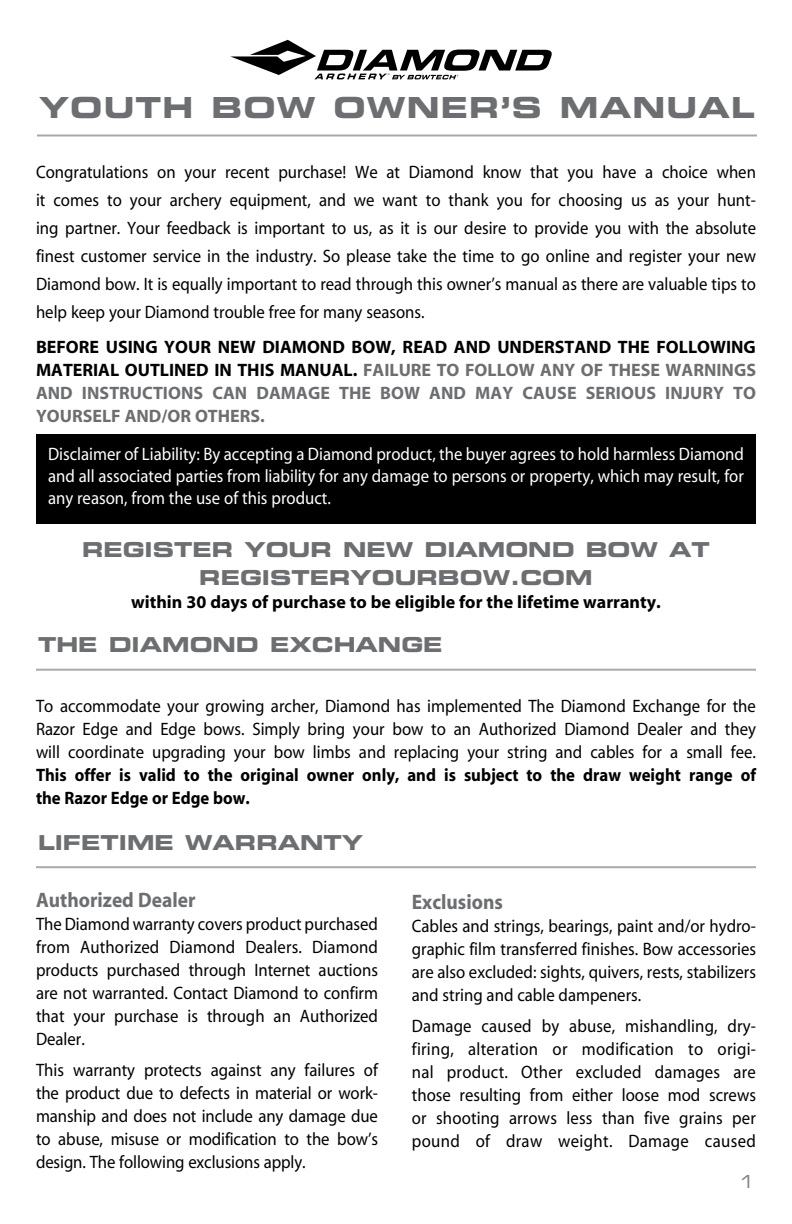
<style>
.page{position:relative;width:792px;height:1224px;background:#fff}
.page>*{position:absolute;margin:0;border:0;box-sizing:border-box;transform-origin:0 0}
.t1{font:29px "Eurostile Bold Extended Two";letter-spacing:.04em;color:#6d6e71}
.t2{font:700 21px "Myriad";color:#6d6e71;scale:.93 1}
.t3{font:20.6px/28px "Eurostile Bold Extended Two";color:#6d6e71}
.t4{font:18px/23px "Myriad";color:#000;text-align:justify;scale:.93 1}
.t5{font:18px/22px "Myriad";color:#fff;text-align:justify;scale:.93 1}
.t6{font:700 18px/23px "Myriad";color:#6d6e71;text-align:justify}
.t7{font:700 18px/23px "Myriad";color:#000;scale:.93 1}
.t8{font:700 18px "Myriad";color:#000}
.t9{font:18px "Eurostile Extended Two";color:#808285}
.s1{color:#000}
</style>
<div class="page">
<hr style="left:36px;top:669px;width:720px;height:2px;background:#a7a9ac">
<div style="left:36px;top:434px;width:720px;height:90px;background:#000"></div>
<hr style="left:37px;top:134px;width:720px;height:2px;background:#a7a9ac">
<svg style="left:230px;top:40px;width:322px;height:39px"></svg>
<hr style="left:36px;top:866px;width:720px;height:2px;background:#a7a9ac">
<h1 class="t1" style="left:39px;top:87px;width:717px">YOUTH BOW OWNER’S MANUAL</h1>
<p class="t4" style="left:36px;top:158px;width:776px;line-height:28px">Congratulations on your recent purchase! We at Diamond know that you have a choice when it comes to your archery equipment, and we want to thank you for choosing us as your hunt&shy;ing partner. Your feedback is important to us, as it is our desire to provide you with the absolute finest customer service in the industry. So please take the time to go online and register your new Diamond bow. It is equally important to read through this owner’s manual as there are valuable tips to help keep your Diamond trouble free for many seasons.</p>
<p class="t6" style="left:36px;top:336px;width:722px"><span class="s1">BEFORE USING YOUR NEW DIAMOND BOW, READ AND UNDERSTAND THE FOLLOWING MATERIAL OUTLINED IN THIS MANUAL.</span> FAILURE TO FOLLOW ANY OF THESE WARNINGS AND INSTRUCTIONS CAN DAMAGE THE BOW AND MAY CAUSE SERIOUS INJURY TO YOURSELF AND/OR OTHERS.</p>
<p class="t5" style="left:48px;top:444px;width:750px">Disclaimer of Liability: By accepting a Diamond product, the buyer agrees to hold harmless Diamond and all associated parties from liability for any damage to persons or property, which may result, for any reason, from the use of this product.</p>
<p class="t3" style="left:199px;top:535px;width:512px;text-indent:-117px">REGISTER YOUR NEW DIAMOND BOW AT<br>REGISTE</p>
<p class="t3" style="left:329px;top:563px;width:44px">RYOU</p>
<p class="t3" style="left:417px;top:563px;width:46px">RBOW</p>
<p class="t3" style="left:510px;top:563px;width:84px">.COM</p>
<p class="t8" style="left:131px;top:592px;width:531px">within 30 days of purchase to be eligible for the lifetime warranty.</p>
<p class="t3" style="left:38px;top:631px;width:406px">THE DIAMOND EXCHANGE</p>
<p class="t4" style="left:36px;top:695px;width:776px">To accommodate your growing archer, Diamond has implemented The Diamond Exchange for the Razor Edge and Edge bows. Simply bring your bow to an Authorized Diamond Dealer and they will coordinate upgrading your bow limbs and replacing your string and cables for a small fee.</p>
<p class="t7" style="left:36px;top:764px;width:776px">This offer is valid to the original owner only, and is subject to the draw weight range of the Razor Edge or Edge bow.</p>
<p class="t3" style="left:38px;top:828px;width:327px">LIFETIME WARRANTY</p>
<p class="t2" style="left:36px;top:889px;width:173px">Authorized Dealer</p>
<p class="t4" style="left:36px;top:913px;width:369px">The Diamond warranty covers product purchased from Authorized Diamond Dealers. Diamond products purchased through Internet auctions are not warranted. Contact Diamond to confirm that your purchase is through an Authorized Dealer.</p>
<p class="t4" style="left:36px;top:1059px;width:369px">This warranty protects against any failures of the product due to defects in material or work&shy;manship and does not include any damage due to abuse, misuse or modification to the bow’s design. The following exclusions apply.</p>
<p class="t2" style="left:412px;top:891px;width:99px">Exclusions</p>
<p class="t4" style="left:412px;top:915px;width:372px">Cables and strings, bearings, paint and/or hydro&shy;graphic film transferred finishes. Bow accessories are also excluded: sights, quivers, rests, stabilizers and string and cable dampeners.</p>
<p class="t4" style="left:412px;top:1015px;width:372px">Damage caused by abuse, mishandling, dry&shy;firing, alteration or modification to origi&shy;nal product. Other excluded damages are those resulting from either loose mod screws or shooting arrows less than five grains per pound of draw weight. Damage caused</p>
<p class="t9" style="left:739px;top:1169px;width:19px">1</p>
</div>
